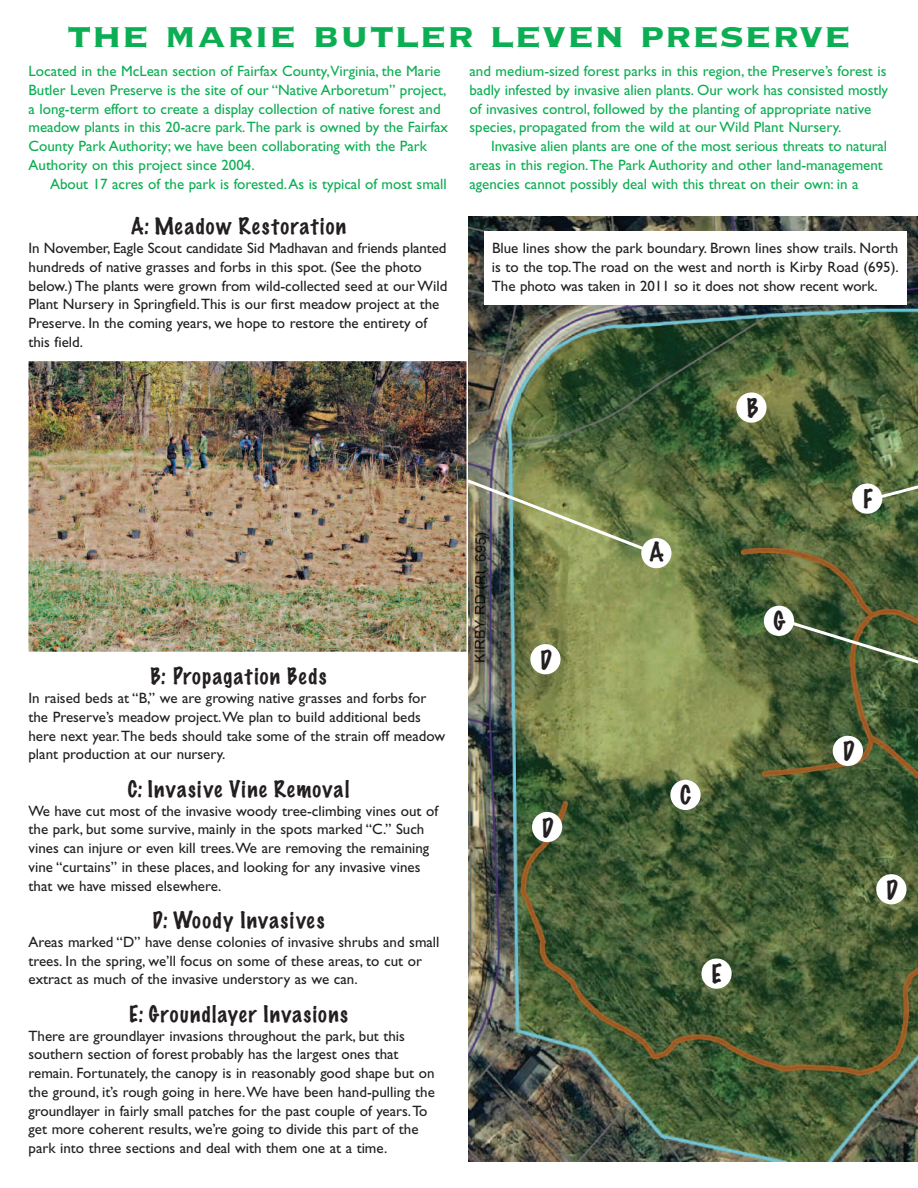
<style>
.page{position:relative;width:918px;height:1188px;background:#fff}
.page>*{position:absolute;margin:0;border:0;box-sizing:border-box;transform-origin:0 0}
.t1{font:45px "Copperplate Thirty Three BC";color:#0cae53}
.t2{font:100 24px "Marker Felt";color:#231f20}
.t3{font:100 21px "Marker Felt";letter-spacing:.07em;color:#231f20}
.t4{font:15px/18.8px "Gill Sans";color:#231f20}
.t5{font:15px/18.8px "Gill Sans";color:#0cae53}
</style>
<div class="page">
<img style="left:468px;top:216px;width:450px;height:945px">
<div style="left:641px;top:538px;width:31px;height:30px;background:#fff;border-radius:50%"></div>
<div style="left:736px;top:392px;width:31px;height:31px;background:#fff;border-radius:50%"></div>
<div style="left:530px;top:644px;width:31px;height:30px;background:#fff;border-radius:50%"></div>
<div style="left:701px;top:958px;width:31px;height:31px;background:#fff;border-radius:50%"></div>
<div style="left:852px;top:484px;width:30px;height:30px;background:#fff;border-radius:50%"></div>
<div style="left:764px;top:606px;width:30px;height:30px;background:#fff;border-radius:50%"></div>
<img style="left:30px;top:363px;width:435px;height:287px">
<div style="left:27px;top:360px;width:441px;height:293px;border:2px solid #fff"></div>
<img style="left:464px;top:477px;width:188px;height:77px">
<svg style="left:878px;top:364px;width:40px;height:136px;background:#627648"></svg>
<svg style="left:786px;top:619px;width:132px;height:185px;background:#475b35"></svg>
<div style="left:670px;top:780px;width:31px;height:30px;background:#fff;border-radius:50%"></div>
<div style="left:833px;top:736px;width:30px;height:30px;background:#fff;border-radius:50%"></div>
<div style="left:532px;top:812px;width:30px;height:30px;background:#fff;border-radius:50%"></div>
<div style="left:484px;top:232px;width:423px;height:73px;background:#fff"></div>
<div style="left:876px;top:874px;width:30px;height:30px;background:#fff;border-radius:50%"></div>
<h1 class="t1" style="left:67px;top:5px;width:786px">the marie butler leven preserve</h1>
<p class="t5" style="left:28px;top:63px;width:421px">Located in the McLean section of Fairfax County,Virginia, the Marie Butler Leven Preserve is the site of our “Native Arboretum” project, a long-term effort to create a display collection of native forest and meadow plants in this 20-acre park.The park is owned by the Fairfax County Park Authority; we have been collaborating with the Park Authority on this project since 2004.</p>
<p class="t5" style="left:50px;top:176px;width:398px">About 17 acres of the park is forested.As is typical of most small</p>
<p class="t5" style="left:469px;top:63px;width:420px">and medium-sized forest parks in this region, the Preserve’s forest is badly infested by invasive alien plants. Our work has consisted mostly of invasives control, followed by the planting of appropriate native species, propagated from the wild at our Wild Plant Nursery.</p>
<p class="t5" style="left:469px;top:138px;width:419px;text-indent:22px">Invasive alien plants are one of the most serious threats to natural areas in this region.The Park Authority and other land-management agencies cannot possibly deal with this threat on their own: in a</p>
<h3 class="t3" style="left:131px;top:212px;width:217px">A: Meadow Restoration</h3>
<p class="t4" style="left:28px;top:240px;width:421px">In November, Eagle Scout candidate Sid Madhavan and friends planted hundreds of native grasses and forbs in this spot. (See the photo below.) The plants were grown from wild-collected seed at our Wild Plant Nursery in Springfield.This is our first meadow project at the Preserve. In the coming years, we hope to restore the entirety of this field.</p>
<h3 class="t3" style="left:150px;top:662px;width:178px">B: Propagation Beds</h3>
<p class="t4" style="left:28px;top:690px;width:418px">In raised beds at “B,” we are growing native grasses and forbs for the Preserve’s meadow project.We plan to build additional beds here next year.The beds should take some of the strain off meadow plant production at our nursery.</p>
<h3 class="t3" style="left:128px;top:774px;width:223px">C: Invasive Vine Removal</h3>
<p class="t4" style="left:28px;top:803px;width:411px">We have cut most of the invasive woody tree-climbing vines out of the park, but some survive, mainly in the spots marked “C.” Such vines can injure or even kill trees.We are removing the remaining vine “curtains” in these places, and looking for any invasive vines that we have missed elsewhere.</p>
<h3 class="t3" style="left:152px;top:906px;width:174px">D: Woody Invasives</h3>
<p class="t4" style="left:28px;top:934px;width:413px">Areas marked “D” have dense colonies of invasive shrubs and small trees. In the spring, we’ll focus on some of these areas, to cut or extract as much of the invasive understory as we can.</p>
<h3 class="t3" style="left:129px;top:999px;width:220px">E: Groundlayer Invasions</h3>
<p class="t4" style="left:28px;top:1028px;width:408px">There are groundlayer invasions throughout the park, but this southern section of forest probably has the largest ones that remain. Fortunately, the canopy is in reasonably good shape but on the ground, it’s rough going in here.We have been hand-pulling the groundlayer in fairly small patches for the past couple of years.To get more coherent results, we’re going to divide this part of the park into three sections and deal with them one at a time.</p>
<p class="t4" style="left:492px;top:240px;width:408px;text-align:justify">Blue lines show the park boundary. Brown lines show trails. North is to the top.The road on the west and north is Kirby Road (695).<br>The photo was taken in 2011 so it does not show recent work.</p>
<h2 class="t2" style="left:540px;top:643px;width:13px">D</h2>
<h2 class="t2" style="left:542px;top:811px;width:13px">D</h2>
<h2 class="t2" style="left:649px;top:536px;width:16px">A</h2>
<h2 class="t2" style="left:747px;top:392px;width:13px">B</h2>
<h2 class="t2" style="left:774px;top:605px;width:13px">G</h2>
<h2 class="t2" style="left:680px;top:779px;width:12px">C</h2>
<h2 class="t2" style="left:711px;top:957px;width:12px">E</h2>
<h2 class="t2" style="left:863px;top:483px;width:12px">F</h2>
<h2 class="t2" style="left:843px;top:735px;width:13px">D</h2>
<h2 class="t2" style="left:886px;top:873px;width:13px">D</h2>
</div>
